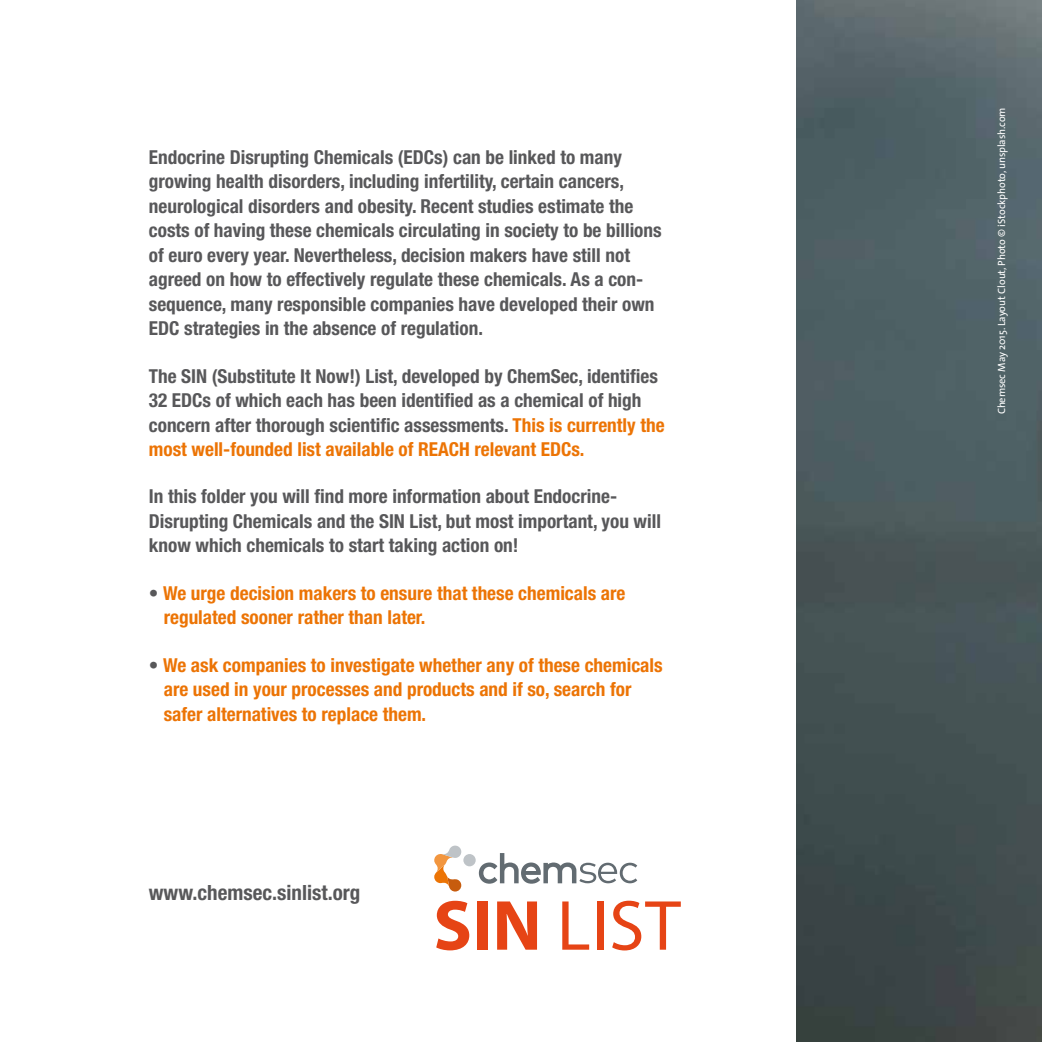
<style>
.page{position:relative;width:1042px;height:1042px;background:#fff}
.page>*{position:absolute;margin:0;border:0;box-sizing:border-box;transform-origin:0 0}
.t1{font:700 condensed 21px "Helvetica Neue";color:#58585a}
.t2{font:700 condensed 19.25px/24.5px "Helvetica Neue";color:#58585a}
.t3{font:700 condensed 19.25px/24.5px "Helvetica Neue";color:#ec7405}
.t4{font:10.5px "The Sans";letter-spacing:-.01em;color:#fff}
.s1{color:#ec7405}
.s2{color:#58585a}
</style>
<div class="page">
<img style="left:796px;top:0;width:246px;height:1042px">
<svg style="left:479px;top:853px;width:158px;height:30px"></svg>
<div style="left:463px;top:854px;width:13px;height:12px;background:#bec3c7;border-radius:50%"></div>
<svg style="left:434px;top:845px;width:27px;height:46px"></svg>
<svg style="left:436px;top:901px;width:33px;height:49px"></svg>
<div style="left:477px;top:901px;width:11px;height:48px;background:#e64415"></div>
<svg style="left:497px;top:901px;width:40px;height:48px"></svg>
<svg style="left:562px;top:901px;width:27px;height:48px"></svg>
<div style="left:597px;top:901px;width:7px;height:48px;background:#e64415"></div>
<svg style="left:612px;top:900px;width:69px;height:50px"></svg>
<p class="t2" style="left:149px;top:144px;width:514px">Endocrine Disrupting Chemicals (EDCs) can be linked to many growing health disorders, including infertility, certain cancers, neurological disorders and obesity. Recent studies estimate the costs of having these chemicals circulating in society to be billions of euro every year. Nevertheless, decision makers have still not agreed on how to effectively regulate these chemicals. As a con&shy;sequence, many responsible companies have developed their own EDC strategies in the absence of regulation.</p>
<p class="t2" style="left:149px;top:363px;width:517px">The SIN (Substitute It Now!) List, developed by ChemSec, identifies 32 EDCs of which each has been identified as a chemical of high concern after thorough scientific assessments. <span class="s1">This is currently the most well-founded list available of REACH relevant EDCs.</span></p>
<p class="t2" style="left:149px;top:484px;width:514px">In this folder you will find more information about Endocrine-<br>Disrupting Chemicals and the SIN List, but most important, you will know which chemicals to start taking action on!</p>
<p class="t3" style="left:164px;top:580px;width:463px;text-indent:-15px"><span class="s2">•</span> We urge decision makers to ensure that these chemicals are regulated sooner rather than later.</p>
<p class="t3" style="left:164px;top:652px;width:500px;text-indent:-15px"><span class="s2">•</span> We ask companies to investigate whether any of these chemicals are used in your processes and products and if so, search for safer alternatives to replace them.</p>
<p class="t1" style="left:149px;top:880px;width:213px">www.chemsec.sinlist.org</p>
<p class="t4" style="left:992px;top:414px;width:309px;rotate:-90deg">Chemsec May 2015. Layout Clout, Photo © iStockphoto, unsplash.com</p>
</div>
